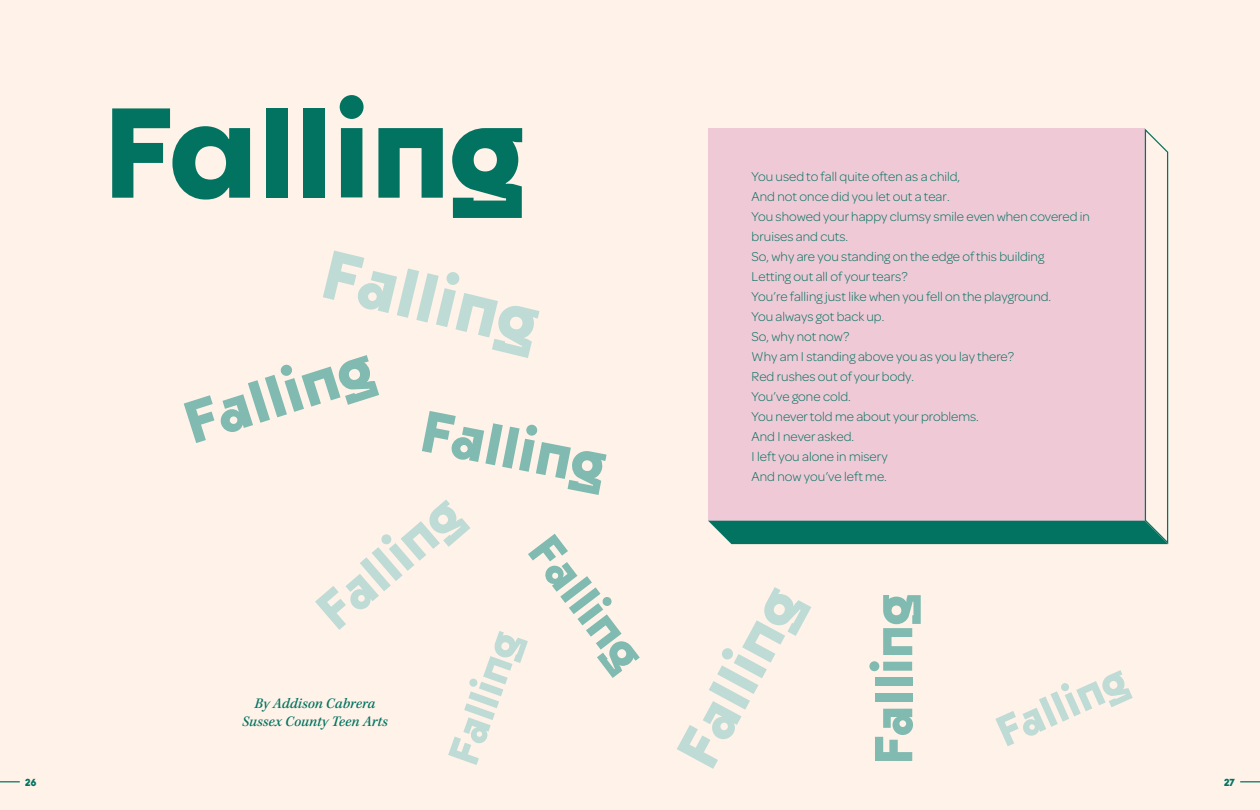
<style>
.page{position:relative;width:1260px;height:810px;background:#fff3e9}
.page>*{position:absolute;margin:0;border:0;box-sizing:border-box;transform-origin:0 0}
.t1{font:900 125px "Dystopian";color:#037361}
.t2{font:italic 500 15px/18px "Kepler Std";color:#037361;text-align:center}
.t3{font:300 13.75px/20px "Omnes";color:#037361}
.t4{font:900 10px "Dystopian";color:#037361}
</style>
<div class="page">
<svg style="left:1240px;top:781px;width:20px;height:1px"></svg>
<svg style="left:0;top:781px;width:20px;height:1px"></svg>
<svg style="left:184px;top:251px;width:456px;height:514px"></svg>
<svg style="left:677px;top:587px;width:134px;height:182px"></svg>
<svg style="left:875px;top:709px;width:38px;height:52px"></svg>
<div style="left:875px;top:693px;width:37px;height:9px;background:#80bab0"></div>
<div style="left:875px;top:677px;width:37px;height:9px;background:#80bab0"></div>
<svg style="left:869px;top:661px;width:43px;height:10px"></svg>
<svg style="left:883px;top:595px;width:38px;height:60px"></svg>
<svg style="left:995px;top:670px;width:138px;height:76px"></svg>
<svg style="left:708px;top:128px;width:461px;height:416px;background:#e2c5d0"></svg>
<h1 class="t1" style="left:102px;top:71px;width:427px">Falling</h1>
<p class="t2" style="left:242px;top:695px;width:147px">By Addison Cabrera<br>Sussex County Teen Arts</p>
<p class="t3" style="left:752px;top:166px;width:340px">You used to fall quite often as a child,<br>And not once did you let out a tear.<br>You showed your happy clumsy smile even when covered in bruises and cuts.<br>So, why are you standing on the edge of this building<br>Letting out all of your tears?<br>You’re falling just like when you fell on the playground.<br>You always got back up.<br>So, why not now?<br>Why am I standing above you as you lay there?<br>Red rushes out of your body.<br>You’ve gone cold.<br>You never told me about your problems.<br>And I never asked.<br>I left you alone in misery<br>And now you’ve left me.</p>
<p class="t4" style="left:25px;top:776px;width:13px">26</p>
<p class="t4" style="left:1224px;top:776px;width:12px">27</p>
</div>
